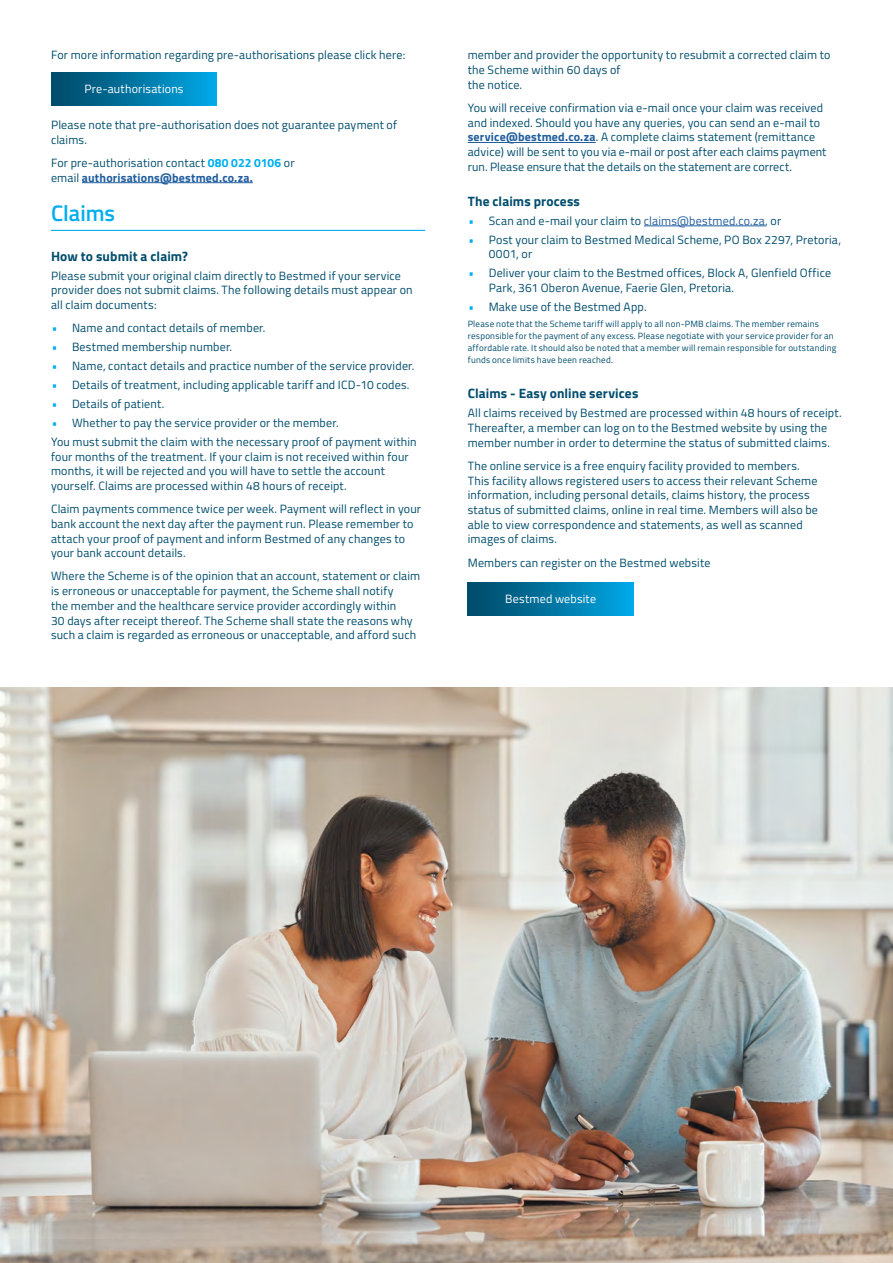
<style>
.page{position:relative;width:893px;height:1263px;background:#fff}
.page>*{position:absolute;margin:0;border:0;box-sizing:border-box;transform-origin:0 0}
.t1{font:600 22.5px "Titillium Web";color:#00aeef}
.t2{font:700 13.5px "Titillium Web";letter-spacing:.01em;color:#004d6d}
.t3{font:12px/14.7px "Titillium Web";letter-spacing:.015em;color:#004d6d}
.t4{font:12px "Titillium Web";letter-spacing:.02em;color:#fff}
.t5{font:9px/12px "Titillium Web";letter-spacing:.025em;color:#004d6d}
.s1{font-weight:700;color:#00aeef}
.s2{font-weight:700;color:#215e9e}
.s3{font-weight:600;font-style:italic;color:#00aeef}
.s4{color:#215e9e}
</style>
<div class="page">
<hr style="left:82px;top:182px;width:171px;height:1px;background:#215e9e">
<hr style="left:51px;top:230px;width:374px;height:1px;background:#00aeef">
<hr style="left:468px;top:142px;width:128px;height:1px;background:#215e9e">
<hr style="left:644px;top:226px;width:121px;height:1px;background:#215e9e">
<div style="left:468px;top:583px;width:166px;height:33px;background:linear-gradient(to right,#004764,#00a7e5)"></div>
<div style="left:51px;top:72px;width:166px;height:33px;background:linear-gradient(to right,#004764,#00a7e5)"></div>
<img style="left:0;top:688px;width:893px;height:575px">
<p class="t3" style="left:51px;top:47px;width:356px">For more information regarding pre-authorisations please click here:</p>
<p class="t4" style="left:84px;top:80px;width:101px">Pre-authorisations</p>
<p class="t3" style="left:51px;top:117px;width:347px">Please note that pre-authorisation does not guarantee payment of claims.</p>
<p class="t3" style="left:51px;top:155px;width:245px">For pre-authorisation contact <span class="s1">080 022 0106</span> or email <span class="s2">authorisations@bestmed.co.za.</span></p>
<h1 class="t1" style="left:51px;top:197px;width:66px">Claims</h1>
<p class="t2" style="left:51px;top:246px;width:138px">How to submit a claim?</p>
<p class="t3" style="left:51px;top:267px;width:363px">Please submit your original claim directly to Bestmed if your service provider does not submit claims. The following details must appear on all claim documents:</p>
<p class="t3" style="left:51px;top:320px;width:216px"><span class="s3">•</span> Name and contact details of member.</p>
<p class="t3" style="left:51px;top:339px;width:183px"><span class="s3">•</span> Bestmed membership number.</p>
<p class="t3" style="left:51px;top:358px;width:365px"><span class="s3">•</span> Name, contact details and practice number of the service provider.</p>
<p class="t3" style="left:51px;top:377px;width:360px"><span class="s3">•</span> Details of treatment, including applicable tariff and ICD-10 codes.</p>
<p class="t3" style="left:51px;top:396px;width:115px"><span class="s3">•</span> Details of patient.</p>
<p class="t3" style="left:51px;top:413px;width:367px;line-height:18.9px"><span class="s3">•</span> Whether to pay the service provider or the member.<br>You must submit the claim with the necessary proof of payment within</p>
<p class="t3" style="left:51px;top:448px;width:359px">four months of the treatment. If your claim is not received within four months, it will be rejected and you will have to settle the account yourself. Claims are processed within 48 hours of receipt.</p>
<p class="t3" style="left:51px;top:501px;width:372px">Claim payments commence twice per week. Payment will reflect in your bank account the next day after the payment run. Please remember to attach your proof of payment and inform Bestmed of any changes to your bank account details.</p>
<p class="t3" style="left:51px;top:568px;width:371px">Where the Scheme is of the opinion that an account, statement or claim is erroneous or unacceptable for payment, the Scheme shall notify<br>the member and the healthcare service provider accordingly within<br>30 days after receipt thereof. The Scheme shall state the reasons why such a claim is regarded as erroneous or unacceptable, and afford such</p>
<p class="t3" style="left:468px;top:47px;width:364px">member and provider the opportunity to resubmit a corrected claim to the Scheme within 60 days of<br>the notice.</p>
<p class="t3" style="left:468px;top:100px;width:360px">You will receive confirmation via e-mail once your claim was received and indexed. Should you have any queries, you can send an e-mail to <span class="s2">service@bestmed.co.za</span>. A complete claims statement (remittance advice) will be sent to you via e-mail or post after each claims payment run. Please ensure that the details on the statement are correct.</p>
<p class="t2" style="left:468px;top:191px;width:114px">The claims process</p>
<p class="t3" style="left:468px;top:213px;width:315px"><span class="s3">•</span> Scan and e-mail your claim to <span class="s4">claims@bestmed.co.za</span>, or</p>
<p class="t3" style="left:489px;top:232px;width:354px;text-indent:-21px"><span class="s3">•</span> Post your claim to Bestmed Medical Scheme, PO Box 2297, Pretoria,<br>0001, or</p>
<p class="t3" style="left:489px;top:265px;width:344px;text-indent:-21px"><span class="s3">•</span> Deliver your claim to the Bestmed offices, Block A, Glenfield Office<br>Park, 361 Oberon Avenue, Faerie Glen, Pretoria.</p>
<p class="t3" style="left:468px;top:299px;width:180px"><span class="s3">•</span> Make use of the Bestmed App.</p>
<p class="t5" style="left:468px;top:318px;width:370px">Please note that the Scheme tariff will apply to all non-PMB claims. The member remains responsible for the payment of any excess. Please negotiate with your service provider for an affordable rate. It should also be noted that a member will remain responsible for outstanding funds once limits have been reached.</p>
<p class="t2" style="left:468px;top:383px;width:172px">Claims - Easy online services</p>
<p class="t3" style="left:468px;top:405px;width:375px">All claims received by Bestmed are processed within 48 hours of receipt.<br>Thereafter, a member can log on to the Bestmed website by using the member number in order to determine the status of submitted claims.</p>
<p class="t3" style="left:468px;top:458px;width:352px">The online service is a free enquiry facility provided to members.<br>This facility allows registered users to access their relevant Scheme information, including personal details, claims history, the process status of submitted claims, online in real time. Members will also be able to view correspondence and statements, as well as scanned images of claims.</p>
<p class="t3" style="left:468px;top:554px;width:244px">Members can register on the Bestmed website</p>
<p class="t4" style="left:505px;top:590px;width:93px">Bestmed website</p>
</div>
